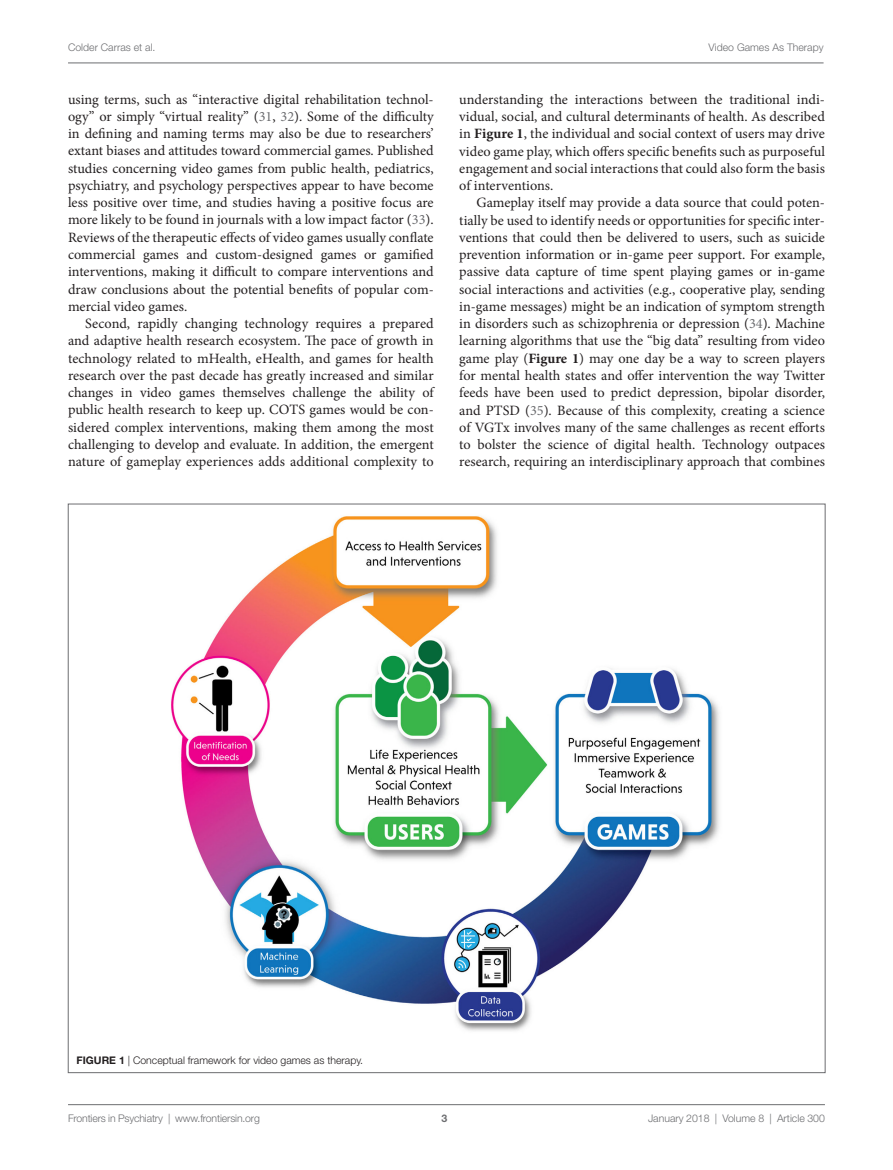
<style>
.page{position:relative;width:893px;height:1170px;background:#fff}
.page>*{position:absolute;margin:0;border:0;box-sizing:border-box;transform-origin:0 0}
.t1{font:14.25px/17.2px "Minion Pro";color:#231f20;text-align:justify}
.t2{font:300 10.5px "Helvetica Neue LT Std";color:#6c6d70}
.t3{font:300 10.5px "Helvetica Neue LT Std";color:#231f20}
.t4{font:700 10.5px "Helvetica Neue LT Std";color:#6c6d70}
.s1{color:#6c6d70}
.s2{font-weight:700}
</style>
<div class="page">
<img style="left:171px;top:516px;width:549px;height:515px">
<hr style="left:68px;top:1104px;width:757px;height:1px;background:#6c6d70">
<hr style="left:68px;top:63px;width:755px;height:1px;background:#6c6d70">
<p class="t2" style="left:68px;top:41px;width:89px">Colder Carras et al.</p>
<p class="t2" style="left:708px;top:41px;width:117px">Video Games As Therapy</p>
<p class="t1" style="left:68px;top:90px;width:367px">using terms, such as “interactive digital rehabilitation technol&shy;ogy” or simply “virtual reality” (<span class="s1">31</span>, <span class="s1">32</span>). Some of the difficulty in defining and naming terms may also be due to researchers’ extant biases and attitudes toward commercial games. Published studies concerning video games from public health, pediatrics, psychiatry, and psychology perspectives appear to have become less positive over time, and studies having a positive focus are more likely to be found in journals with a low impact factor (<span class="s1">33</span>).<br>Reviews of the therapeutic effects of video games usually conflate commercial games and custom-designed games or gamified interventions, making it difficult to compare interventions and draw conclusions about the potential benefits of popular com&shy;mercial video games.</p>
<p class="t1" style="left:68px;top:315px;width:367px;text-indent:17px">Second, rapidly changing technology requires a prepared and adaptive health research ecosystem. The pace of growth in technology related to mHealth, eHealth, and games for health research over the past decade has greatly increased and similar changes in video games themselves challenge the ability of public health research to keep up. COTS games would be con&shy;sidered complex interventions, making them among the most challenging to develop and evaluate. In addition, the emergent nature of gameplay experiences adds additional complexity to</p>
<p class="t1" style="left:459px;top:91px;width:367px">understanding the interactions between the traditional indi&shy;vidual, social, and cultural determinants of health. As described in <span class="s2">Figure 1</span>, the individual and social context of users may drive video game play, which offers specific benefits such as purposeful engagement and social interactions that could also form the basis of interventions.</p>
<p class="t1" style="left:459px;top:194px;width:367px;text-indent:17px">Gameplay itself may provide a data source that could poten&shy;tially be used to identify needs or opportunities for specific inter&shy;ventions that could then be delivered to users, such as suicide prevention information or in-game peer support. For example, passive data capture of time spent playing games or in-game social interactions and activities (e.g., cooperative play, sending in-game messages) might be an indication of symptom strength in disorders such as schizophrenia or depression (<span class="s1">34</span>). Machine learning algorithms that use the “big data” resulting from video game play (<span class="s2">Figure 1</span>) may one day be a way to screen players for mental health states and offer intervention the way Twitter feeds have been used to predict depression, bipolar disorder, and PTSD (<span class="s1">35</span>). Because of this complexity, creating a science of VGTx involves many of the same challenges as recent efforts to bolster the science of digital health. Technology outpaces research, requiring an interdisciplinary approach that combines</p>
<p class="t3" style="left:77px;top:1053px;width:288px"><span class="s2">FIGURE 1</span> | Conceptual framework for video games as therapy.</p>
<p class="t2" style="left:68px;top:1111px;width:193px">Frontiers in Psychiatry | www.frontiersin.org</p>
<p class="t2" style="left:648px;top:1111px;width:178px">January 2018 | Volume 8 | Article 300</p>
<p class="t4" style="left:441px;top:1111px;width:7px">3</p>
</div>
